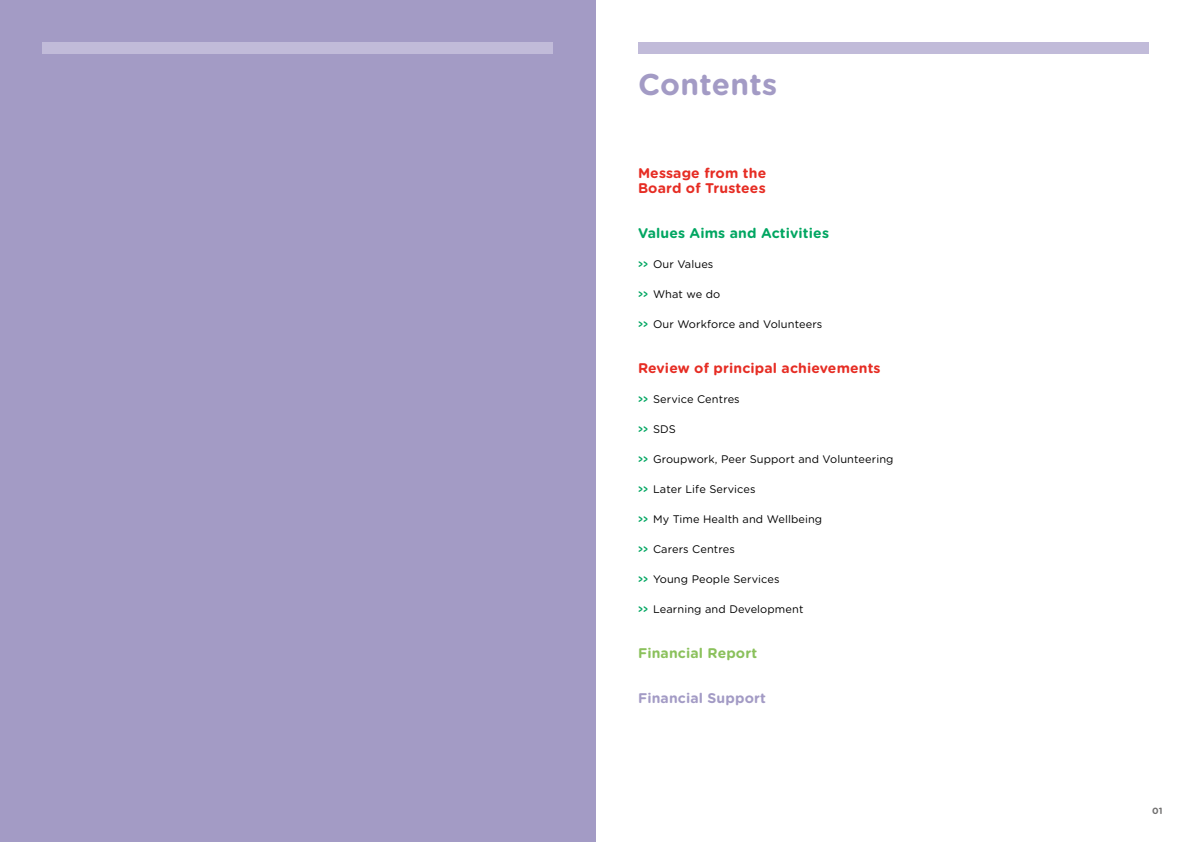
<style>
.page{position:relative;width:1191px;height:842px;background:#fff}
.page>*{position:absolute;margin:0;border:0;box-sizing:border-box;transform-origin:0 0}
.t1{font:700 30px "Gotham Rounded";letter-spacing:.01em;color:#a39bc5}
.t2{font:700 14px/15px "Gotham Rounded";letter-spacing:.01em;color:#e62d24}
.t3{font:700 14px "Gotham Rounded";letter-spacing:.01em;color:#00a661}
.t4{font:700 14px "Gotham Rounded";letter-spacing:.01em;color:#a39bc5}
.t5{font:700 14px "Gotham Rounded";letter-spacing:.01em;color:#8bc15c}
.t6{font:11px "Gotham Rounded";letter-spacing:.01em;color:#000}
.t7{font:700 9px "Gotham Rounded";color:#706f6f}
.s1{font-weight:700;color:#00a661}
</style>
<div class="page">
<div style="left:0;top:0;width:595px;height:842px;background:#a39bc5"></div>
<div style="left:43px;top:43px;width:510px;height:11px;background:#c1bbd9"></div>
<div style="left:638px;top:43px;width:510px;height:11px;background:#c1bbd9"></div>
<h1 class="t1" style="left:638px;top:62px;width:141px">Contents</h1>
<p class="t2" style="left:638px;top:165px;width:130px">Message from the<br>Board of Trustees</p>
<p class="t3" style="left:638px;top:223px;width:192px">Values Aims and Activities</p>
<p class="t6" style="left:638px;top:257px;width:77px"><span class="s1">&gt;&gt;</span> Our Values</p>
<p class="t6" style="left:638px;top:287px;width:84px"><span class="s1">&gt;&gt;</span> What we do</p>
<p class="t6" style="left:638px;top:317px;width:186px"><span class="s1">&gt;&gt;</span> Our Workforce and Volunteers</p>
<p class="t2" style="left:638px;top:360px;width:244px">Review of principal achievements</p>
<p class="t6" style="left:638px;top:392px;width:103px"><span class="s1">&gt;&gt;</span> Service Centres</p>
<p class="t6" style="left:638px;top:422px;width:39px"><span class="s1">&gt;&gt;</span> SDS</p>
<p class="t6" style="left:638px;top:452px;width:257px"><span class="s1">&gt;&gt;</span> Groupwork, Peer Support and Volunteering</p>
<p class="t6" style="left:638px;top:482px;width:119px"><span class="s1">&gt;&gt;</span> Later Life Services</p>
<p class="t6" style="left:638px;top:512px;width:186px"><span class="s1">&gt;&gt;</span> My Time Health and Wellbeing</p>
<p class="t6" style="left:638px;top:542px;width:98px"><span class="s1">&gt;&gt;</span> Carers Centres</p>
<p class="t6" style="left:638px;top:572px;width:143px"><span class="s1">&gt;&gt;</span> Young People Services</p>
<p class="t6" style="left:638px;top:602px;width:167px"><span class="s1">&gt;&gt;</span> Learning and Development</p>
<p class="t5" style="left:638px;top:643px;width:121px">Financial Report</p>
<p class="t4" style="left:638px;top:688px;width:129px">Financial Support</p>
<p class="t7" style="left:1152px;top:804px;width:12px">01</p>
</div>
